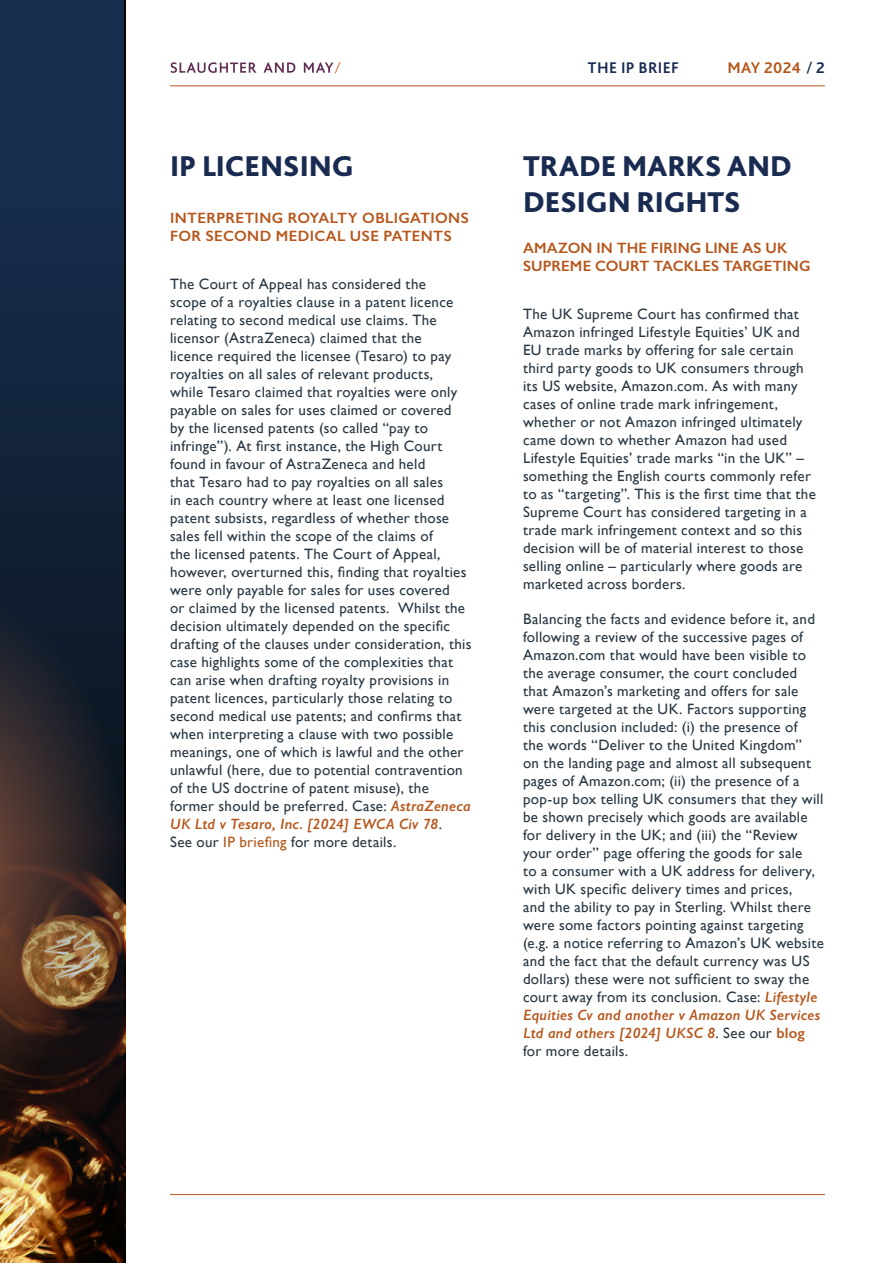
<style>
.page{position:relative;width:893px;height:1263px;background:#fff}
.page>*{position:absolute;margin:0;border:0;box-sizing:border-box;transform-origin:0 0}
.t1{font:800 30px/36px "Bliss Pro";letter-spacing:-.005em;color:#1a2b52}
.t2{font:700 16.2px "Bliss Pro";letter-spacing:.025em;color:#1a2b52}
.t3{font:700 16.2px "Bliss Pro";letter-spacing:.015em;color:#b6561b}
.t4{font:15px/18px "Gill Sans";letter-spacing:.02em;color:#283743}
.t5{font:600 15px/18px "Gill Sans";letter-spacing:.015em;color:#b6561b}
.s1{font-weight:600;font-style:italic;color:#b6561b}
.s2{color:#b6561b}
.s3{font-weight:400;color:#1a2b52}
.s4{color:#1a2b52}
.s5{font-weight:600;color:#b6561b}
</style>
<div class="page">
<svg style="left:171px;top:62px;width:85px;height:11px"></svg>
<svg style="left:264px;top:62px;width:31px;height:11px"></svg>
<svg style="left:304px;top:62px;width:37px;height:11px"></svg>
<hr style="left:170px;top:85px;width:655px;height:1px;background:#b6561b">
<hr style="left:170px;top:1194px;width:655px;height:1px;background:#b6561b">
<svg style="left:0;top:0;width:123px;height:1263px"></svg>
<h1 class="t1" style="left:170px;top:147px;width:185px">IP LICENSING</h1>
<p class="t5" style="left:170px;top:209px;width:300px">INTERPRETING ROYALTY OBLIGATIONS<br>FOR SECOND MEDICAL USE PATENTS</p>
<p class="t4" style="left:170px;top:275px;width:303px">The Court of Appeal has considered the<br>scope of a royalties clause in a patent licence relating to second medical use claims. The licensor (AstraZeneca) claimed that the<br>licence required the licensee (Tesaro) to pay royalties on all sales of relevant products,<br>while Tesaro claimed that royalties were only payable on sales for uses claimed or covered<br>by the licensed patents (so called “pay to infringe”). At first instance, the High Court found in favour of AstraZeneca and held<br>that Tesaro had to pay royalties on all sales<br>in each country where at least one licensed patent subsists, regardless of whether those sales fell within the scope of the claims of<br>the licensed patents. The Court of Appeal, however, overturned this, finding that royalties were only payable for sales for uses covered<br>or claimed by the licensed patents. Whilst the decision ultimately depended on the specific drafting of the clauses under consideration, this case highlights some of the complexities that can arise when drafting royalty provisions in patent licences, particularly those relating to second medical use patents; and confirms that when interpreting a clause with two possible meanings, one of which is lawful and the other unlawful (here, due to potential contravention of the US doctrine of patent misuse), the former should be preferred. Case: <span class="s1">AstraZeneca UK Ltd v Tesaro, Inc. [2024] EWCA Civ 78</span>.<br>See our <span class="s2">IP briefing</span> for more details.</p>
<p class="t2" style="left:588px;top:57px;width:93px">THE IP BRIEF</p>
<p class="t3" style="left:728px;top:57px;width:99px">MAY 2024 <span class="s3">/</span> <span class="s4">2</span></p>
<h1 class="t1" style="left:523px;top:147px;width:271px">TRADE MARKS AND<br>DESIGN RIGHTS</h1>
<p class="t5" style="left:523px;top:239px;width:289px">AMAZON IN THE FIRING LINE AS UK<br>SUPREME COURT TACKLES TARGETING</p>
<p class="t4" style="left:523px;top:305px;width:294px">The UK Supreme Court has confirmed that Amazon infringed Lifestyle Equities’ UK and EU trade marks by offering for sale certain third party goods to UK consumers through its US website, Amazon.com. As with many cases of online trade mark infringement, whether or not Amazon infringed ultimately came down to whether Amazon had used Lifestyle Equities’ trade marks “in the UK” – something the English courts commonly refer to as “targeting”. This is the first time that the Supreme Court has considered targeting in a trade mark infringement context and so this decision will be of material interest to those selling online – particularly where goods are marketed across borders.</p>
<p class="t4" style="left:523px;top:610px;width:303px">Balancing the facts and evidence before it, and following a review of the successive pages of Amazon.com that would have been visible to the average consumer, the court concluded that Amazon’s marketing and offers for sale were targeted at the UK. Factors supporting this conclusion included: (i) the presence of<br>the words “Deliver to the United Kingdom”<br>on the landing page and almost all subsequent pages of Amazon.com; (ii) the presence of a pop-up box telling UK consumers that they will be shown precisely which goods are available for delivery in the UK; and (iii) the “Review your order” page offering the goods for sale<br>to a consumer with a UK address for delivery, with UK specific delivery times and prices,<br>and the ability to pay in Sterling. Whilst there were some factors pointing against targeting (e.g. a notice referring to Amazon’s UK website and the fact that the default currency was US dollars) these were not sufficient to sway the court away from its conclusion. Case: <span class="s1">Lifestyle Equities Cv and another v Amazon UK Services Ltd and others [2024] UKSC 8</span>. See our <span class="s5">blog </span>for more details.</p>
</div>
